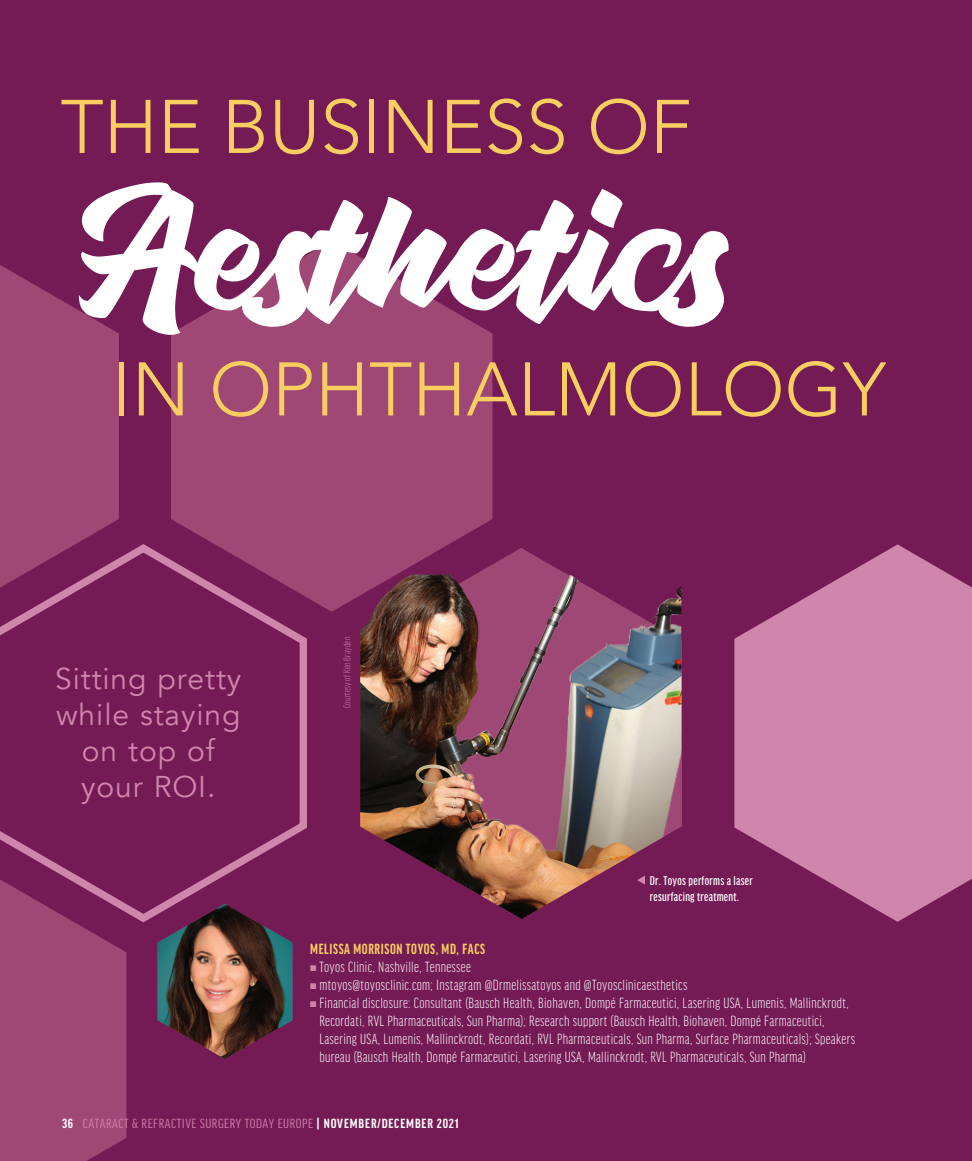
<style>
.page{position:relative;width:972px;height:1161px;background:#741a55}
.page>*{position:absolute;margin:0;border:0;box-sizing:border-box;transform-origin:0 0}
.t1{font:150px "Sinisuka";color:#fff}
.t2{font:300 75px "Avenir";color:#f8ce60}
.author{font:30px/36px "Avenir";letter-spacing:.03em;color:#d086ac;text-align:center}
.bio_info{font:300 extra-condensed 15.75px/18px "Good Headline Pro";letter-spacing:.02em;color:#fff}
.bio_name_no_line{font:700 extra-condensed 15.75px "Good Headline Pro";letter-spacing:.04em;color:#f8ce60}
.t3{font:extra-condensed 14.1px "Good Headline Pro";letter-spacing:.035em;color:#d086ac;scale:1.11 1}
.t4{font:500 extra-condensed 13.5px/16.5px "Good Headline Pro";letter-spacing:.02em;color:#fff}
.image_courtesy{font:300 extra-condensed 10.5px "Good Headline Pro";letter-spacing:.01em;color:#d085ac}
.s1{color:#d086ac}
.s2{font-weight:700;color:#fff}
</style>
<div class="page">
<svg style="left:171px;top:241px;width:511px;height:586px"></svg>
<svg style="left:0;top:540px;width:311px;height:383px"></svg>
<img style="left:158px;top:904px;width:134px;height:155px">
<svg style="left:734px;top:544px;width:238px;height:378px;fill:#d086ac"></svg>
<img style="left:360px;top:575px;width:321px;height:344px">
<svg style="left:0;top:879px;width:126px;height:282px;background:#994171"></svg>
<svg style="left:0;top:265px;width:119px;height:323px"></svg>
<svg style="left:637px;top:876px;width:8px;height:9px"></svg>
<p class="t2" style="left:61px;top:83px;width:632px">THE BUSINESS OF</p>
<p class="t1" style="left:81px;top:163px;width:654px">Aesthetics</p>
<p class="t2" style="left:112px;top:345px;width:775px">IN OPHTHALMOLOGY</p>
<p class="author" style="left:55px;top:661px;width:188px">Sitting pretty while staying on top of your ROI.</p>
<p class="image_courtesy" style="left:342px;top:708px;width:73px;rotate:-90deg">Courtesy of Ken Brayden</p>
<p class="t4" style="left:650px;top:872px;width:104px">Dr. Toyos performs a laser resurfacing treatment.</p>
<p class="bio_name_no_line" style="left:310px;top:941px;width:176px">MELISSA MORRISON TOYOS, MD, FACS</p>
<p class="bio_info" style="left:310px;top:958px;width:162px"><span class="s1">■</span> Toyos Clinic, Nashville, Tennessee</p>
<p class="bio_info" style="left:310px;top:976px;width:379px"><span class="s1">■</span> mtoyos@toyosclinic.com; Instagram @Drmelissatoyos and @Toyosclinicaesthetics</p>
<p class="bio_info" style="left:319px;top:994px;width:537px;text-indent:-9px"><span class="s1">■</span> Financial disclosure: Consultant (Bausch Health, Biohaven, Dompé Farmaceutici, Lasering USA, Lumenis, Mallinckrodt, Recordati, RVL Pharmaceuticals, Sun Pharma); Research support (Bausch Health, Biohaven, Dompé Farmaceutici, Lasering USA, Lumenis, Mallinckrodt, Recordati, RVL Pharmaceuticals, Sun Pharma, Surface Pharmaceuticals); Speakers bureau (Bausch Health, Dompé Farmaceutici, Lasering USA, Mallinckrodt, RVL Pharmaceuticals, Sun Pharma)</p>
<p class="t3" style="left:62px;top:1117px;width:359px"><span class="s2">36</span> CATARACT &amp; REFRACTIVE SURGERY TODAY EUROPE <span class="s2">| NOVEMBER/DECEMBER 2021</span></p>
</div>
